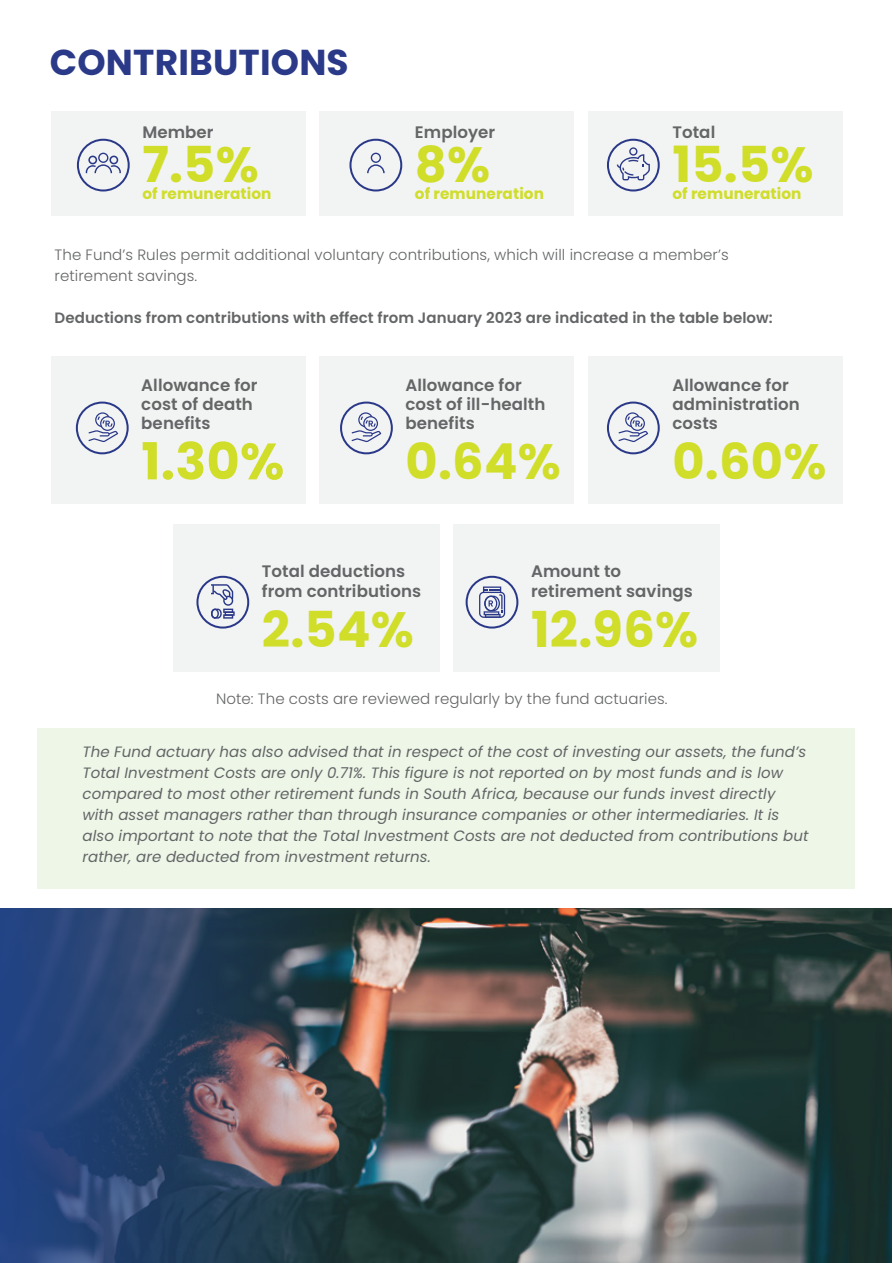
<style>
.page{position:relative;width:893px;height:1263px;background:#fff}
.page>*{position:absolute;margin:0;border:0;box-sizing:border-box;transform-origin:0 0}
.t1{font:700 51px "Poppins";color:#d0dd29}
.t2{font:700 49.5px "Poppins";letter-spacing:.005em;color:#d0dd29}
.t3{font:700 36px "Poppins";letter-spacing:.005em;color:#2a3988}
.t4{font:600 16.65px/19.4px "Poppins";letter-spacing:.005em;color:#636566}
.t5{font:700 15.3px "Poppins";letter-spacing:.005em;color:#d0dd29}
.t6{font:italic 15px/21px "Poppins";letter-spacing:.005em;color:#636566}
.t7{font:300 15px/21px "Poppins";letter-spacing:.005em;color:#636566}
.t8{font:600 15px "Poppins";letter-spacing:.005em;color:#636566}
.s1{font-size:49.95px}
</style>
<div class="page">
<div style="left:38px;top:728px;width:817px;height:161px;background:#eef6e8"></div>
<div style="left:51px;top:111px;width:254px;height:105px;background:#f2f3f3"></div>
<div style="left:319px;top:111px;width:255px;height:105px;background:#f2f3f3"></div>
<div style="left:588px;top:111px;width:255px;height:105px;background:#f2f3f3"></div>
<div style="left:51px;top:356px;width:254px;height:147px;background:#f2f3f3"></div>
<div style="left:319px;top:356px;width:255px;height:147px;background:#f2f3f3"></div>
<div style="left:173px;top:524px;width:266px;height:148px;background:#f2f3f3"></div>
<div style="left:453px;top:524px;width:267px;height:148px;background:#f2f3f3"></div>
<div style="left:588px;top:356px;width:255px;height:147px;background:#f2f3f3"></div>
<svg style="left:77px;top:139px;width:53px;height:52px"></svg>
<svg style="left:349px;top:139px;width:53px;height:52px"></svg>
<svg style="left:340px;top:402px;width:53px;height:52px"></svg>
<svg style="left:607px;top:402px;width:53px;height:52px"></svg>
<svg style="left:607px;top:139px;width:53px;height:52px"></svg>
<svg style="left:76px;top:402px;width:53px;height:52px"></svg>
<svg style="left:196px;top:576px;width:53px;height:52px"></svg>
<svg style="left:466px;top:576px;width:52px;height:52px"></svg>
<img style="left:0;top:908px;width:892px;height:354px">
<h3 class="t3" style="left:50px;top:41px;width:300px">CONTRIBUTIONS</h3>
<p class="t4" style="left:142px;top:122px;width:73px">Member</p>
<h2 class="t2" style="left:142px;top:136px;width:118px">7.5%</h2>
<p class="t5" style="left:142px;top:185px;width:131px">of remuneration</p>
<p class="t4" style="left:415px;top:122px;width:82px">Employer</p>
<h2 class="t2" style="left:415px;top:136px;width:77px">8%</h2>
<p class="t5" style="left:415px;top:185px;width:131px">of remuneration</p>
<p class="t4" style="left:672px;top:122px;width:44px">Total</p>
<h2 class="t2" style="left:672px;top:136px;width:143px"><span class="s1">1</span>5.5%</h2>
<p class="t5" style="left:672px;top:185px;width:131px">of remuneration</p>
<p class="t7" style="left:55px;top:245px;width:676px">The Fund’s Rules permit additional voluntary contributions, which will increase a member’s retirement savings.</p>
<p class="t8" style="left:55px;top:309px;width:720px">Deductions from contributions with effect from January 2023 are indicated in the table below:</p>
<p class="t4" style="left:141px;top:375px;width:118px">Allowance for cost of death benefits</p>
<h1 class="t1" style="left:141px;top:432px;width:145px">1.30%</h1>
<p class="t4" style="left:405px;top:375px;width:141px">Allowance for cost of ill-health benefits</p>
<h2 class="t2" style="left:405px;top:433px;width:157px">0.64%</h2>
<p class="t4" style="left:672px;top:375px;width:129px">Allowance for administration costs</p>
<h2 class="t2" style="left:672px;top:433px;width:156px">0.60%</h2>
<p class="t4" style="left:262px;top:562px;width:161px">Total deductions from contributions</p>
<h2 class="t2" style="left:262px;top:601px;width:153px">2.54%</h2>
<p class="t4" style="left:531px;top:562px;width:163px">Amount to retirement savings</p>
<h2 class="t2" style="left:531px;top:601px;width:169px">12.96%</h2>
<p class="t7" style="left:216px;top:688px;width:453px">Note: The costs are reviewed regularly by the fund actuaries.</p>
<p class="t6" style="left:83px;top:742px;width:728px">The Fund actuary has also advised that in respect of the cost of investing our assets, the fund’s Total Investment Costs are only 0.71%. This figure is not reported on by most funds and is low compared to most other retirement funds in South Africa, because our funds invest directly with asset managers rather than through insurance companies or other intermediaries. It is also important to note that the Total Investment Costs are not deducted from contributions but rather, are deducted from investment returns.</p>
</div>
